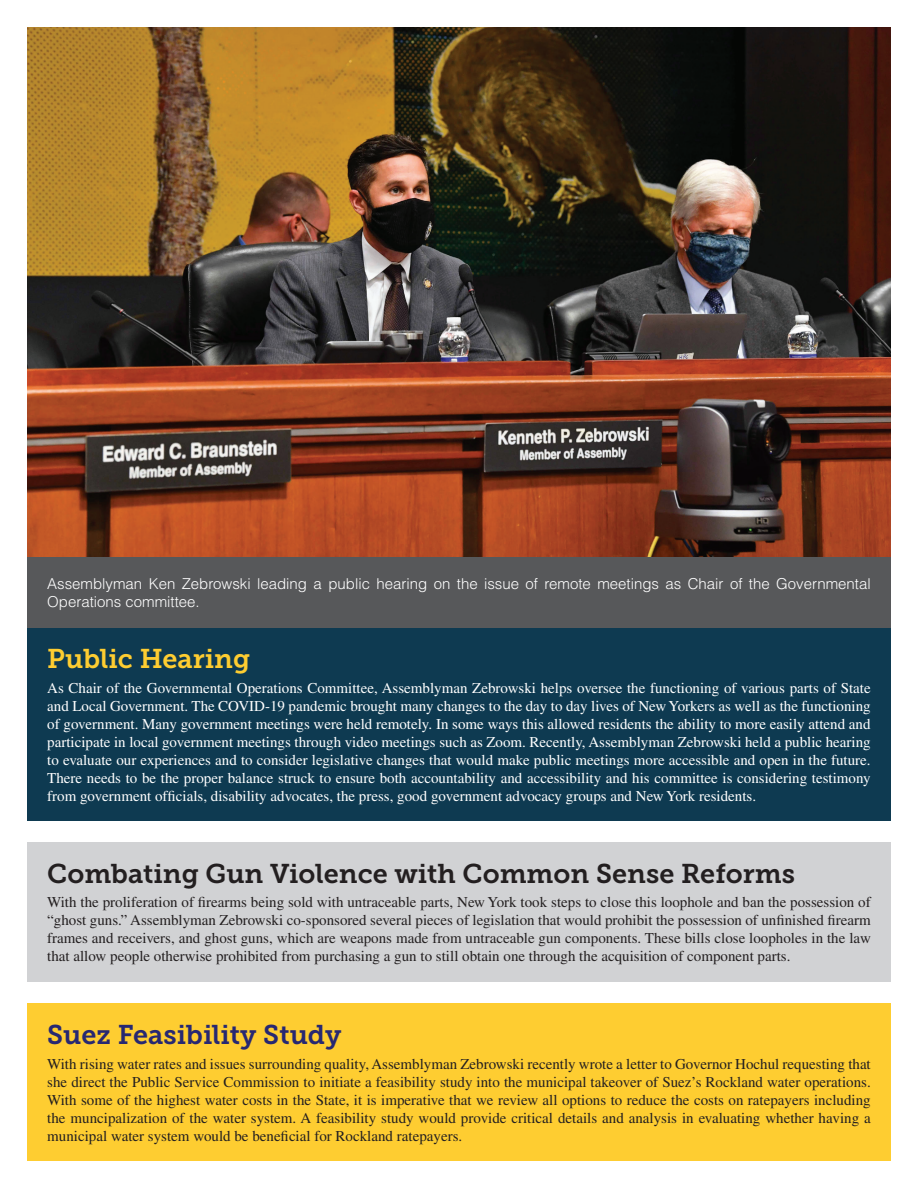
<style>
.page{position:relative;width:918px;height:1188px;background:#fff}
.page>*{position:absolute;margin:0;border:0;box-sizing:border-box;transform-origin:0 0}
.t1{font:27px "Museo Slab 700";color:#231f20}
.t2{font:27px "Museo Slab 700";color:#272872}
.t3{font:27px "Museo Slab 700";color:#fecd31}
.t4{font:15px/18px "Times";color:#231f20;text-align:justify}
.t5{font:15px/18px "Times";color:#fff;text-align:justify}
.t6{font:300 15px/18px "Helvetica";color:#fff}
</style>
<div class="page">
<div style="left:27px;top:842px;width:864px;height:140px;background:#d1d2d4"></div>
<div style="left:27px;top:1004px;width:864px;height:157px;background:#fecd31"></div>
<img style="left:27px;top:27px;width:864px;height:530px">
<div style="left:27px;top:627px;width:864px;height:194px;background:#0e3a51"></div>
<div style="left:27px;top:557px;width:864px;height:70px;background:#57585a"></div>
<p class="t6" style="left:47px;top:575px;width:825px">Assemblyman Ken Zebrowski leading a public hearing on the issue of remote meetings as Chair of the Governmental<br>Operations committee.</p>
<p class="t3" style="left:47px;top:643px;width:205px">Public Hearing</p>
<p class="t5" style="left:47px;top:679px;width:825px">As Chair of the Governmental Operations Committee, Assemblyman Zebrowski helps oversee the functioning of various parts of State and Local Government. The COVID-19 pandemic brought many changes to the day to day lives of New Yorkers as well as the functioning of government. Many government meetings were held remotely. In some ways this allowed residents the ability to more easily attend and participate in local government meetings through video meetings such as Zoom. Recently, Assemblyman Zebrowski held a public hearing to evaluate our experiences and to consider legislative changes that would make public meetings more accessible and open in the future.<br>There needs to be the proper balance struck to ensure both accountability and accessibility and his committee is considering testimony from government officials, disability advocates, the press, good government advocacy groups and New York residents.</p>
<p class="t1" style="left:47px;top:858px;width:749px">Combating Gun Violence with Common Sense Reforms</p>
<p class="t4" style="left:47px;top:893px;width:825px">With the proliferation of firearms being sold with untraceable parts, New York took steps to close this loophole and ban the possession of “ghost guns.” Assemblyman Zebrowski co-sponsored several pieces of legislation that would prohibit the possession of unfinished firearm frames and receivers, and ghost guns, which are weapons made from untraceable gun components. These bills close loopholes in the law that allow people otherwise prohibited from purchasing a gun to still obtain one through the acquisition of component parts.</p>
<p class="t2" style="left:47px;top:1019px;width:296px">Suez Feasibility Study</p>
<p class="t4" style="left:47px;top:1055px;width:825px">With rising water rates and issues surrounding quality, Assemblyman Zebrowski recently wrote a letter to Governor Hochul requesting that she direct the Public Service Commission to initiate a feasibility study into the municipal takeover of Suez’s Rockland water operations.<br>With some of the highest water costs in the State, it is imperative that we review all options to reduce the costs on ratepayers including the muncipalization of the water system. A feasibility study would provide critical details and analysis in evaluating whether having a municipal water system would be beneficial for Rockland ratepayers.</p>
</div>
